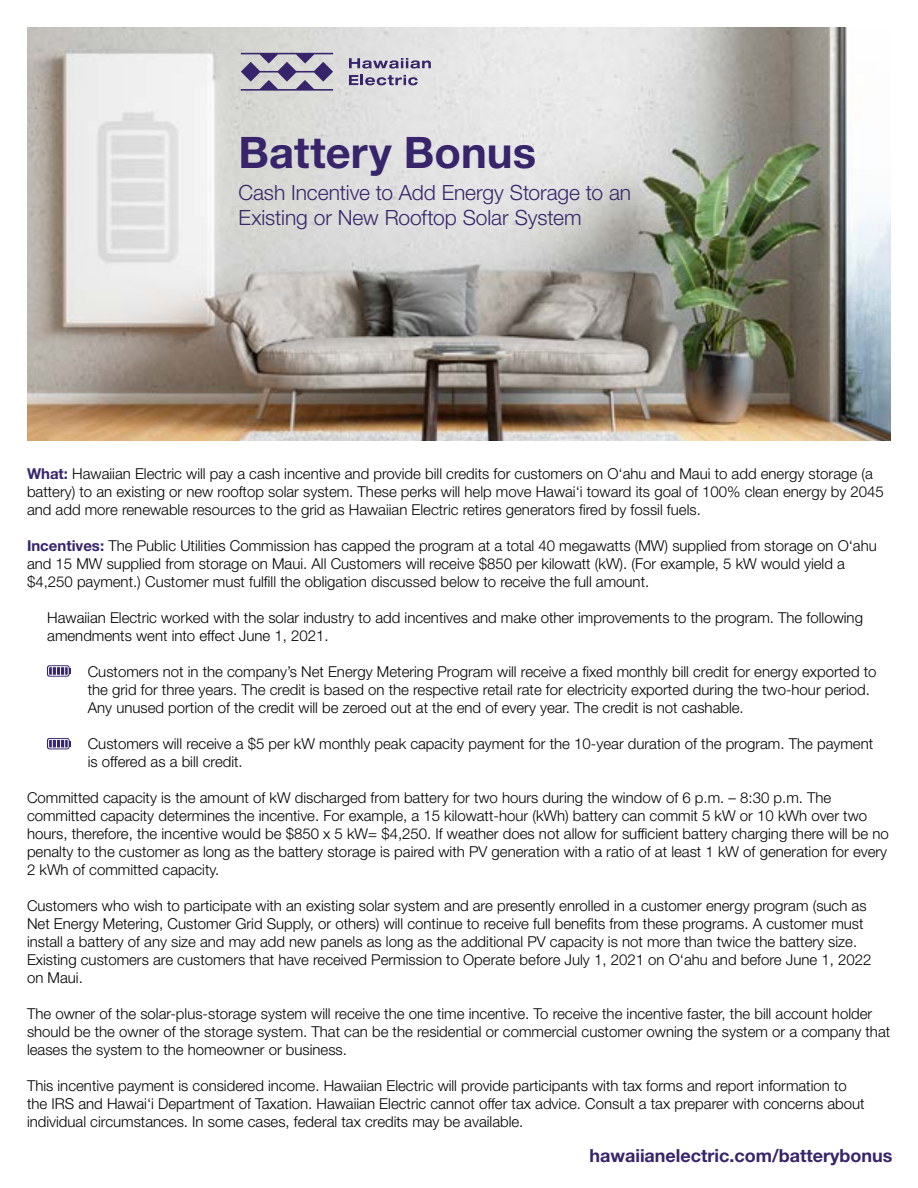
<style>
.page{position:relative;width:918px;height:1188px;background:#fff}
.page>*{position:absolute;margin:0;border:0;box-sizing:border-box;transform-origin:0 0}
.t1{font:700 43.5px "Helvetica Neue LT Std";color:#37246a}
.t2{font:300 21px/25.2px "Helvetica Neue LT Std";letter-spacing:-.005em;color:#37246a}
.t3{font:700 18px "Helvetica Neue LT Std";color:#37246a}
.t4{font:300 15px/18px "Helvetica Neue LT Std";color:#000}
.s1{font-weight:700;color:#37246a}
</style>
<div class="page">
<img style="left:27px;top:27px;width:864px;height:414px">
<svg style="left:241px;top:53px;width:92px;height:38px;background:#9e98ae"></svg>
<svg style="left:349px;top:58px;width:82px;height:11px"></svg>
<svg style="left:349px;top:75px;width:69px;height:10px"></svg>
<svg style="left:47px;top:665px;width:23px;height:12px"></svg>
<div style="left:48px;top:666px;width:20px;height:10px;border:1px solid #fff"></div>
<svg style="left:52px;top:667px;width:19px;height:8px"></svg>
<svg style="left:47px;top:738px;width:23px;height:11px"></svg>
<div style="left:48px;top:739px;width:20px;height:9px;border:1px solid #fff"></div>
<svg style="left:52px;top:739px;width:19px;height:9px"></svg>
<h1 class="t1" style="left:238px;top:125px;width:299px">Battery Bonus</h1>
<p class="t2" style="left:238px;top:179px;width:394px">Cash Incentive to Add Energy Storage to an<br>Existing or New Rooftop Solar System</p>
<p class="t4" style="left:27px;top:465px;width:858px"><span class="s1">What:</span> Hawaiian Electric will pay a cash incentive and provide bill credits for customers on O‘ahu and Maui to add energy storage (a battery) to an existing or new rooftop solar system. These perks will help move Hawai‘i toward its goal of 100% clean energy by 2045 and add more renewable resources to the grid as Hawaiian Electric retires generators fired by fossil fuels.</p>
<p class="t4" style="left:27px;top:537px;width:851px"><span class="s1">Incentives:</span> The Public Utilities Commission has capped the program at a total 40 megawatts (MW) supplied from storage on O‘ahu and 15 MW supplied from storage on Maui. All Customers will receive $850 per kilowatt (kW). (For example, 5 kW would yield a $4,250 payment.) Customer must fulfill the obligation discussed below to receive the full amount.</p>
<p class="t4" style="left:47px;top:609px;width:817px">Hawaiian Electric worked with the solar industry to add incentives and make other improvements to the program. The following amendments went into effect June 1, 2021.</p>
<p class="t4" style="left:88px;top:663px;width:790px">Customers not in the company’s Net Energy Metering Program will receive a fixed monthly bill credit for energy exported to the grid for three years. The credit is based on the respective retail rate for electricity exported during the two-hour period.<br>Any unused portion of the credit will be zeroed out at the end of every year. The credit is not cashable.</p>
<p class="t4" style="left:88px;top:735px;width:787px">Customers will receive a $5 per kW monthly peak capacity payment for the 10-year duration of the program. The payment is offered as a bill credit.</p>
<p class="t4" style="left:27px;top:789px;width:863px">Committed capacity is the amount of kW discharged from battery for two hours during the window of 6 p.m. – 8:30 p.m. The committed capacity determines the incentive. For example, a 15 kilowatt-hour (kWh) battery can commit 5 kW or 10 kWh over two hours, therefore, the incentive would be $850 x 5 kW= $4,250. If weather does not allow for sufficient battery charging there will be no penalty to the customer as long as the battery storage is paired with PV generation with a ratio of at least 1 kW of generation for every 2 kWh of committed capacity.</p>
<p class="t4" style="left:27px;top:897px;width:846px">Customers who wish to participate with an existing solar system and are presently enrolled in a customer energy program (such as Net Energy Metering, Customer Grid Supply, or others) will continue to receive full benefits from these programs. A customer must install a battery of any size and may add new panels as long as the additional PV capacity is not more than twice the battery size.<br>Existing customers are customers that have received Permission to Operate before July 1, 2021 on O‘ahu and before June 1, 2022 on Maui.</p>
<p class="t4" style="left:27px;top:1005px;width:865px">The owner of the solar-plus-storage system will receive the one time incentive. To receive the incentive faster, the bill account holder should be the owner of the storage system. That can be the residential or commercial customer owning the system or a company that leases the system to the homeowner or business.</p>
<p class="t4" style="left:27px;top:1077px;width:839px">This incentive payment is considered income. Hawaiian Electric will provide participants with tax forms and report information to the IRS and Hawai‘i Department of Taxation. Hawaiian Electric cannot offer tax advice. Consult a tax preparer with concerns about individual circumstances. In some cases, federal tax credits may be available.</p>
<p class="t3" style="left:589px;top:1144px;width:305px">hawaiianelectric.com/batterybonus</p>
</div>
